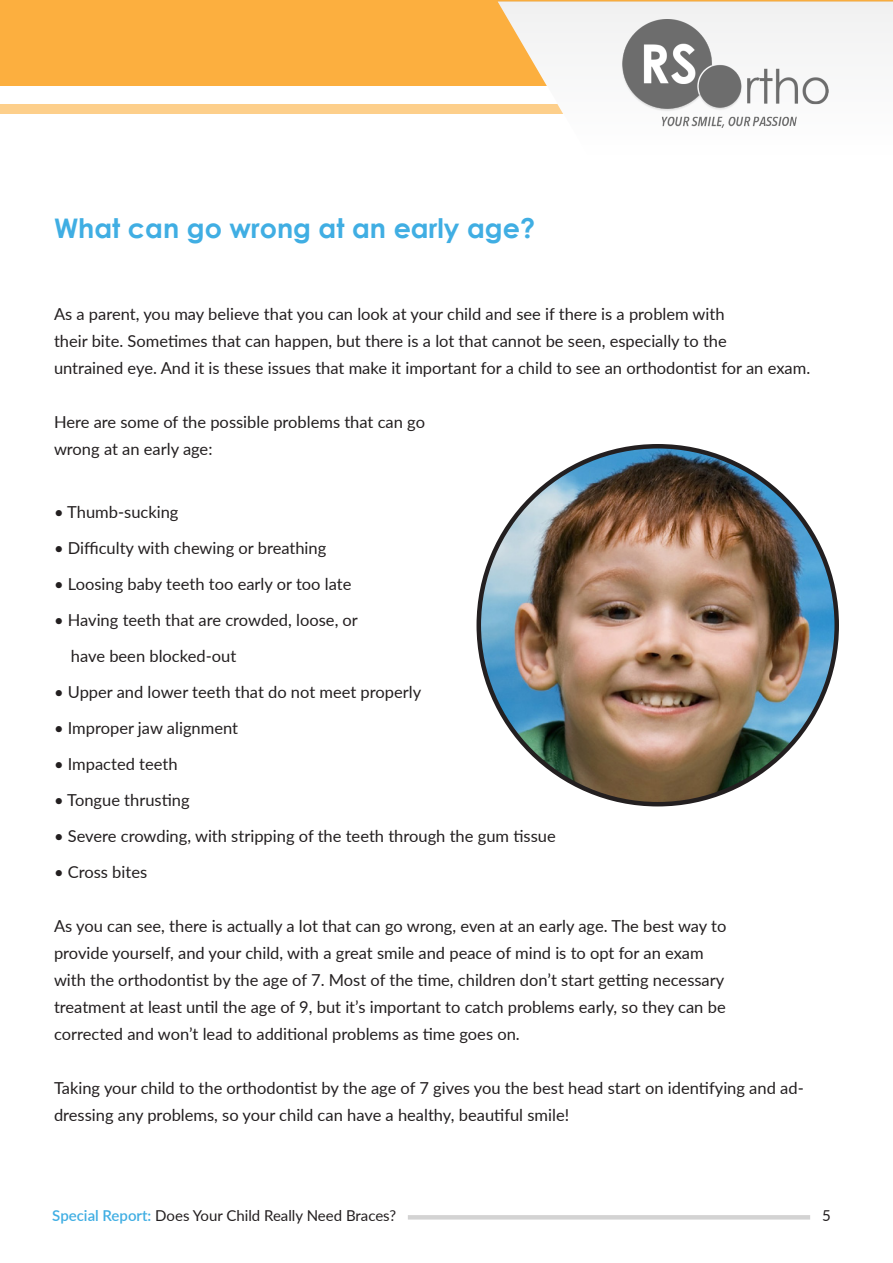
<style>
.page{position:relative;width:893px;height:1263px;background:#fff}
.page>*{position:absolute;margin:0;border:0;box-sizing:border-box;transform-origin:0 0}
.t1{font:700 27px "Century Gothic";color:#40aee3}
.t2{font:16.5px/27px "Lato";color:#231f20}
.t3{font:15px "Lato";color:#231f20}
.s1{font-weight:600;color:#40aee3}
</style>
<div class="page">
<div style="left:1px;top:0;width:892px;height:85px;background:#fcaf3f"></div>
<div style="left:1px;top:104px;width:892px;height:9px;background:#fdcf8b"></div>
<svg style="left:497px;top:1px;width:396px;height:113px"></svg>
<img style="left:622px;top:20px;width:207px;height:108px">
<hr style="left:408px;top:1215px;width:402px;height:4px;background:#d3d3d3">
<img style="left:479px;top:446px;width:358px;height:358px;border-radius:179px">
<p class="t1" style="left:54px;top:208px;width:483px">What can go wrong at an early age?</p>
<p class="t2" style="left:54px;top:300px;width:672px">As a parent, you may believe that you can look at your child and see if there is a problem with</p>
<p class="t2" style="left:54px;top:327px;width:674px">their bite. Sometimes that can happen, but there is a lot that cannot be seen, especially to the</p>
<p class="t2" style="left:54px;top:354px;width:758px">untrained eye. And it is these issues that make it important for a child to see an orthodontist for an exam.</p>
<p class="t2" style="left:54px;top:408px;width:373px">Here are some of the possible problems that can go</p>
<p class="t2" style="left:54px;top:435px;width:160px">wrong at an early age:</p>
<p class="t2" style="left:54px;top:498px;width:126px">• Thumb-sucking</p>
<p class="t2" style="left:54px;top:534px;width:274px">• Difficulty with chewing or breathing</p>
<p class="t2" style="left:54px;top:570px;width:299px">• Loosing baby teeth too early or too late</p>
<p class="t2" style="left:54px;top:606px;width:305px">• Having teeth that are crowded, loose, or</p>
<p class="t2" style="left:71px;top:642px;width:167px">have been blocked-out</p>
<p class="t2" style="left:54px;top:678px;width:369px">• Upper and lower teeth that do not meet properly</p>
<p class="t2" style="left:54px;top:714px;width:186px">• Improper jaw alignment</p>
<p class="t2" style="left:54px;top:750px;width:125px">• Impacted teeth</p>
<p class="t2" style="left:54px;top:786px;width:137px">• Tongue thrusting</p>
<p class="t2" style="left:54px;top:822px;width:503px">• Severe crowding, with stripping of the teeth through the gum tissue</p>
<p class="t2" style="left:54px;top:858px;width:95px">• Cross bites</p>
<p class="t2" style="left:54px;top:912px;width:674px">As you can see, there is actually a lot that can go wrong, even at an early age. The best way to</p>
<p class="t2" style="left:54px;top:939px;width:651px">provide yourself, and your child, with a great smile and peace of mind is to opt for an exam</p>
<p class="t2" style="left:54px;top:966px;width:672px">with the orthodontist by the age of 7. Most of the time, children don’t start getting necessary</p>
<p class="t2" style="left:54px;top:993px;width:673px">treatment at least until the age of 9, but it’s important to catch problems early, so they can be</p>
<p class="t2" style="left:54px;top:1020px;width:467px">corrected and won’t lead to additional problems as time goes on.</p>
<p class="t2" style="left:54px;top:1074px;width:751px">Taking your child to the orthodontist by the age of 7 gives you the best head start on identifying and ad&shy;dressing any problems, so your child can have a healthy, beautiful smile!</p>
<p class="t3" style="left:52px;top:1205px;width:345px"><span class="s1">Special Report:</span> Does Your Child Really Need Braces?</p>
<p class="t3" style="left:822px;top:1205px;width:10px">5</p>
</div>
